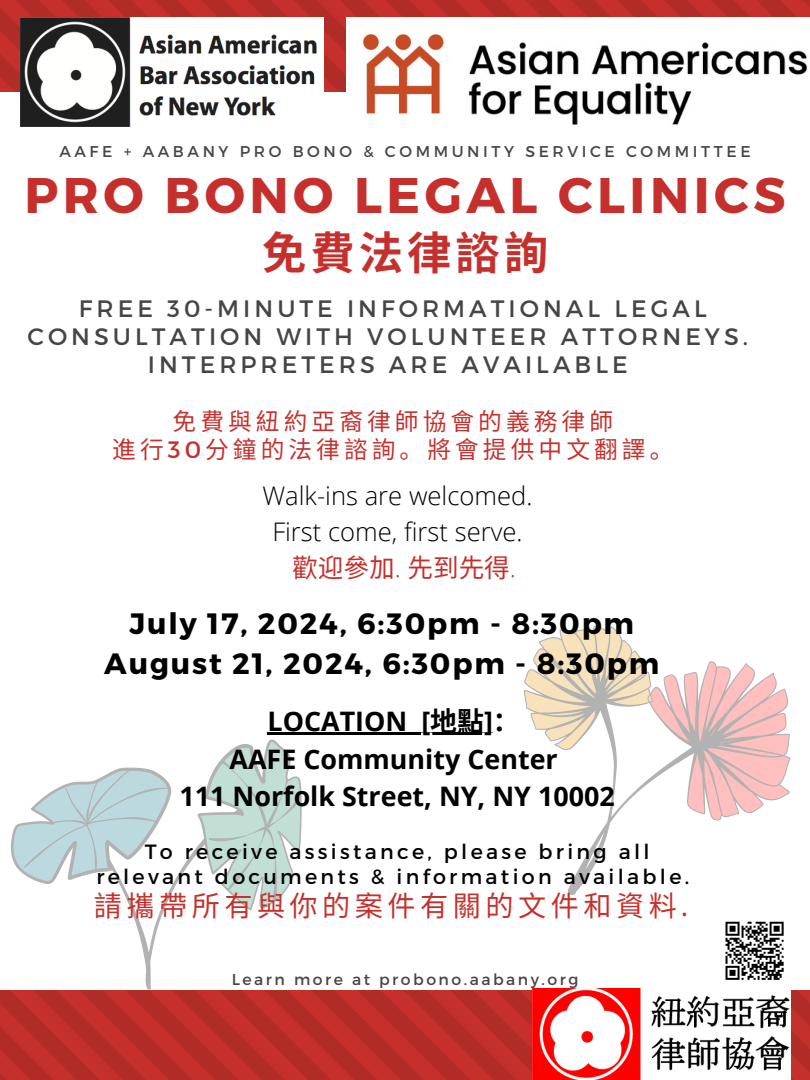
<style>
.page{position:relative;width:810px;height:1080px;background:#fff}
.page>*{position:absolute;margin:0;border:0;box-sizing:border-box;transform-origin:0 0}
.t1{font:700 50px "Montserrat";letter-spacing:.09em;color:#c6302c}
.t2{font:700 44.38px "Noto Sans CJ Ksc";letter-spacing:.09em;color:#c6302c}
.t3{font:700 29.38px/40.8px "Montserrat";letter-spacing:.06em;color:#000;text-align:center}
.t4{font:28.12px "Noto Sans CJ Ksc";letter-spacing:.16em;color:#c6302c}
.t5{font:700 26.88px "Open Sans";color:#000}
.t6{font:700 26.88px "Noto Sans CJ Ksc";color:#000}
.t7{font:300 25.62px/35.6px "Open Sans";color:#000;text-align:center}
.t8{font:23.75px/28.1px "Montserrat";letter-spacing:.17em;color:#454545;text-align:center}
.t9{font:23.75px/28.1px "Noto Sans CJ Ksc";letter-spacing:.17em;color:#c6302c;text-align:center}
.t10{font:20.62px/24.4px "Montserrat";letter-spacing:.16em;color:#000;text-align:center}
.t11{font:15.62px "Montserrat";letter-spacing:.23em;color:#454545}
.t12{font:15.62px "Montserrat";letter-spacing:.16em;color:#454545}
.s1{font-family:"Montserrat"}
.s2{font-family:"Noto Sans CJ Ksc";font-weight:400;color:#c6302c}
.s3{color:#c6302c}
.s4{font-family:"Open Sans"}
</style>
<div class="page">
<img style="left:0;top:0;width:810px;height:1080px">
<div style="left:0;top:92px;width:810px;height:898px;background:#fff"></div>
<img style="left:21px;top:17px;width:302px;height:110px">
<img style="left:532px;top:988px;width:259px;height:92px">
<svg style="left:119px;top:814px;width:132px;height:176px"></svg>
<svg style="left:11px;top:768px;width:161px;height:116px"></svg>
<svg style="left:198px;top:739px;width:104px;height:171px"></svg>
<svg style="left:524px;top:626px;width:267px;height:269px"></svg>
<svg style="left:726px;top:922px;width:58px;height:58px"></svg>
<img style="left:346px;top:17px;width:464px;height:108px">
<hr style="left:268px;top:733px;width:139px;height:2px;background:#000">
<svg style="left:407px;top:733px;width:14px;height:2px"></svg>
<hr style="left:421px;top:733px;width:72px;height:2px;background:#000">
<h4 class="t11" style="left:59px;top:141px;width:693px">AAFE + AABANY PRO BONO &amp; COMMUNITY SERVICE COMMITTEE</h4>
<h2 class="t1" style="left:24px;top:163px;width:763px">PRO BONO LEGAL CLINICS</h2>
<h2 class="t2" style="left:262px;top:218px;width:288px">免費法律諮詢</h2>
<h6 class="t8" style="left:27px;top:293px;width:722px">FREE 30-MINUTE INFORMATIONAL LEGAL<br>CONSULTATION WITH VOLUNTEER ATTORNEYS.<br>INTERPRETERS ARE AVAILABLE</h6>
<h1 class="t9" style="left:112px;top:406px;width:563px">免費與紐約亞裔律師協會的義務律師<br>進行<span class="s1">30</span>分鐘的法律諮詢。將會提供中文翻譯。</h1>
<h3 class="t7" style="left:262px;top:478px;width:272px">Walk-ins are welcomed.<br>First come, first serve.<span class="s2">歡迎參加</span><span class="s3">.</span> <span class="s2">先到先得</span><span class="s3">.</span></h3>
<h2 class="t3" style="left:104px;top:601px;width:557px">July 17, 2024, 6:30pm - 8:30pm<br>August 21, 2024, 6:30pm - 8:30pm</h2>
<p class="t5" style="left:268px;top:703px;width:141px">LOCATION</p>
<h5 class="t6" style="left:421px;top:700px;width:100px"><span class="s4">[</span>地點<span class="s4">]</span>：</h5>
<h5 class="t5" style="left:230px;top:740px;width:330px">AAFE Community Center</h5>
<h5 class="t5" style="left:180px;top:778px;width:437px">111 Norfolk Street, NY, NY 10002</h5>
<p class="t10" style="left:96px;top:839px;width:594px">To receive assistance, please bring all relevant documents &amp; information available.</p>
<p class="t4" style="left:94px;top:883px;width:595px">請攜帶所有與你的案件有關的⽂件和資料<span class="s1">.</span></p>
<p class="t12" style="left:232px;top:969px;width:348px">Learn more at probono.aabany.org</p>
</div>
